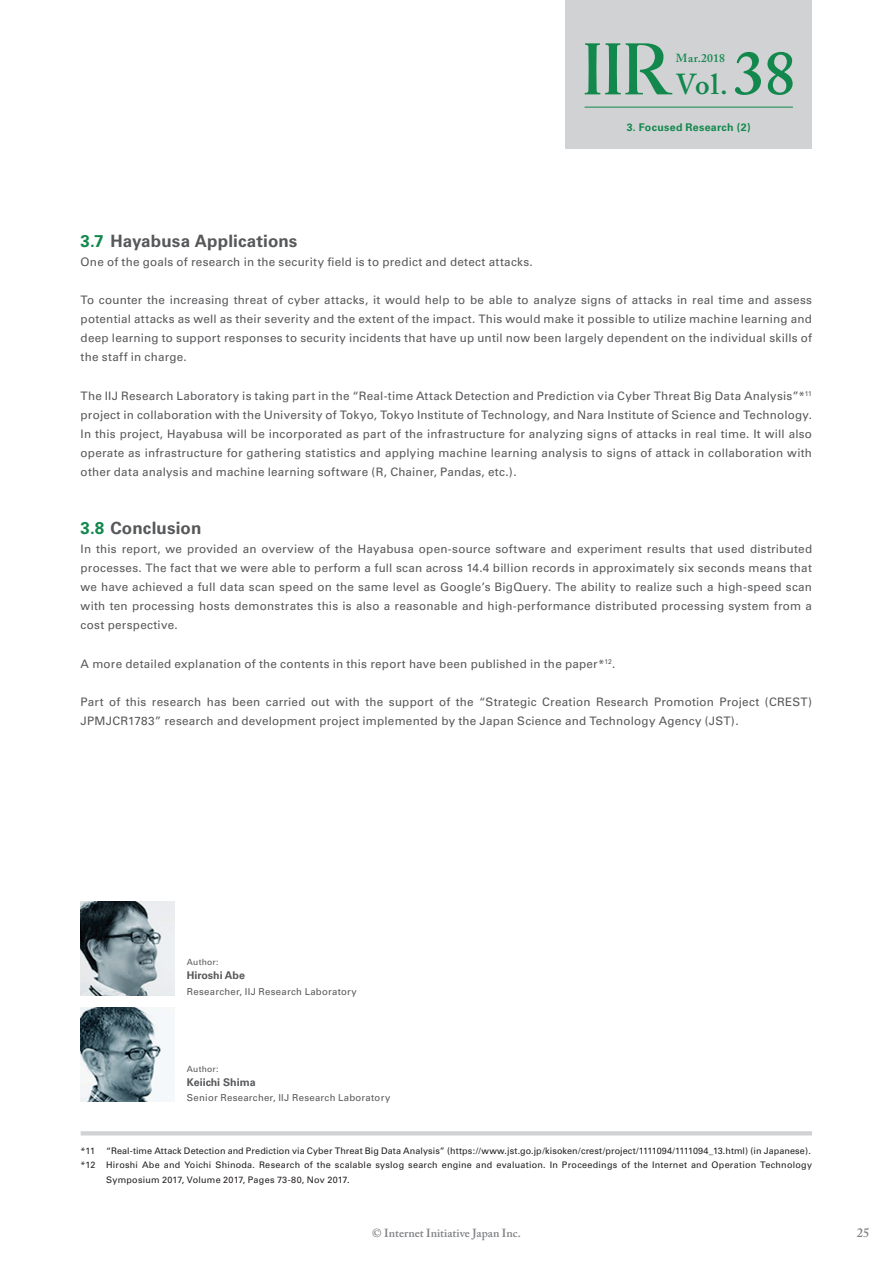
<style>
.page{position:relative;width:893px;height:1263px;background:#fff}
.page>*{position:absolute;margin:0;border:0;box-sizing:border-box;transform-origin:0 0}
.t1{font:600 28.65px "Adobe Caslon Pro";color:#12884d}
.t2{font:700 16.95px "Univers";letter-spacing:.01em;color:#57585a}
.t3{font:600 12.75px "Adobe Caslon Pro";color:#808285}
.t4{font:11.7px/19.2px "Univers";letter-spacing:.02em;color:#57585a;text-align:justify}
.t5{font:600 11.7px "Adobe Caslon Pro";color:#808285}
.t6{font:600 11.7px "Adobe Caslon Pro";letter-spacing:.01em;color:#12884d}
.t7{font:700 10.65px "Univers";color:#57585a}
.t8{font:700 10.65px "Univers";letter-spacing:.03em;color:#12884d}
.t9{font:9.6px "Univers";letter-spacing:.03em;color:#57585a}
.t10{font:9px "Univers";letter-spacing:.02em;color:#231f20}
.t11{font:8.55px "Univers";letter-spacing:.025em;color:#57585a}
.s1{font-size:61.65px}
.s2{color:#12884d}
</style>
<div class="page">
<div style="left:565px;top:0;width:247px;height:149px;background:#d1d2d4"></div>
<hr style="left:585px;top:107px;width:208px;height:1px;background:#12884d">
<svg style="left:585px;top:43px;width:87px;height:51px"></svg>
<hr style="left:81px;top:1131px;width:731px;height:4px;background:#d1d2d4">
<img style="left:81px;top:901px;width:93px;height:94px">
<img style="left:81px;top:1008px;width:82px;height:93px">
<h1 class="t1" style="left:676px;top:67px;width:121px">Vol.<span class="s1">38</span></h1>
<p class="t6" style="left:676px;top:51px;width:51px">Mar.2018</p>
<p class="t8" style="left:627px;top:121px;width:125px">3. Focused Research (2)</p>
<h2 class="t2" style="left:81px;top:231px;width:218px"><span class="s2">3.7</span> Hayabusa Applications</h2>
<p class="t4" style="left:81px;top:252px;width:454px">One of the goals of research in the security field is to predict and detect attacks.</p>
<p class="t4" style="left:81px;top:290px;width:733px">To counter the increasing threat of cyber attacks, it would help to be able to analyze signs of attacks in real time and assess potential attacks as well as their severity and the extent of the impact. This would make it possible to utilize machine learning and deep learning to support responses to security incidents that have up until now been largely dependent on the individual skills of the staff in charge.</p>
<p class="t4" style="left:81px;top:386px;width:733px">The IIJ Research Laboratory is taking part in the “Real-time Attack Detection and Prediction via Cyber Threat Big Data Analysis”*<sup>11 </sup>project in collaboration with the University of Tokyo, Tokyo Institute of Technology, and Nara Institute of Science and Technology.<br>In this project, Hayabusa will be incorporated as part of the infrastructure for analyzing signs of attacks in real time. It will also operate as infrastructure for gathering statistics and applying machine learning analysis to signs of attack in collaboration with other data analysis and machine learning software (R, Chainer, Pandas, etc.).</p>
<h2 class="t2" style="left:81px;top:518px;width:122px"><span class="s2">3.8</span> Conclusion</h2>
<p class="t4" style="left:81px;top:539px;width:733px">In this report, we provided an overview of the Hayabusa open-source software and experiment results that used distributed processes. The fact that we were able to perform a full scan across 14.4 billion records in approximately six seconds means that we have achieved a full data scan speed on the same level as Google’s BigQuery. The ability to realize such a high-speed scan with ten processing hosts demonstrates this is also a reasonable and high-performance distributed processing system from a cost perspective.</p>
<p class="t4" style="left:81px;top:654px;width:536px">A more detailed explanation of the contents in this report have been published in the paper*<sup>12</sup>.</p>
<p class="t4" style="left:81px;top:692px;width:733px">Part of this research has been carried out with the support of the “Strategic Creation Research Promotion Project (CREST)<br>JPMJCR1783” research and development project implemented by the Japan Science and Technology Agency (JST).</p>
<p class="t11" style="left:187px;top:957px;width:33px">Author:</p>
<p class="t7" style="left:187px;top:969px;width:59px">Hiroshi Abe</p>
<p class="t9" style="left:187px;top:986px;width:171px">Researcher, IIJ Research Laboratory</p>
<p class="t11" style="left:187px;top:1063px;width:33px">Author:</p>
<p class="t7" style="left:187px;top:1075px;width:70px">Keiichi Shima</p>
<p class="t9" style="left:187px;top:1092px;width:205px">Senior Researcher, IIJ Research Laboratory</p>
<p class="t10" style="left:81px;top:1145px;width:732px">*11 “Real-time Attack Detection and Prediction via Cyber Threat Big Data Analysis” (https://www.jst.go.jp/kisoken/crest/project/1111094/1111094_13.html) (in Japanese).</p>
<p class="t10" style="left:81px;top:1160px;width:733px">*12 Hiroshi Abe and Yoichi Shinoda. Research of the scalable syslog search engine and evaluation. In Proceedings of the Internet and Operation Technology</p>
<p class="t10" style="left:106px;top:1174px;width:245px">Symposium 2017, Volume 2017, Pages 73-80, Nov 2017.</p>
<p class="t5" style="left:372px;top:1226px;width:150px">© Internet Initiative Japan Inc.</p>
<p class="t3" style="left:857px;top:1225px;width:14px">25</p>
</div>
